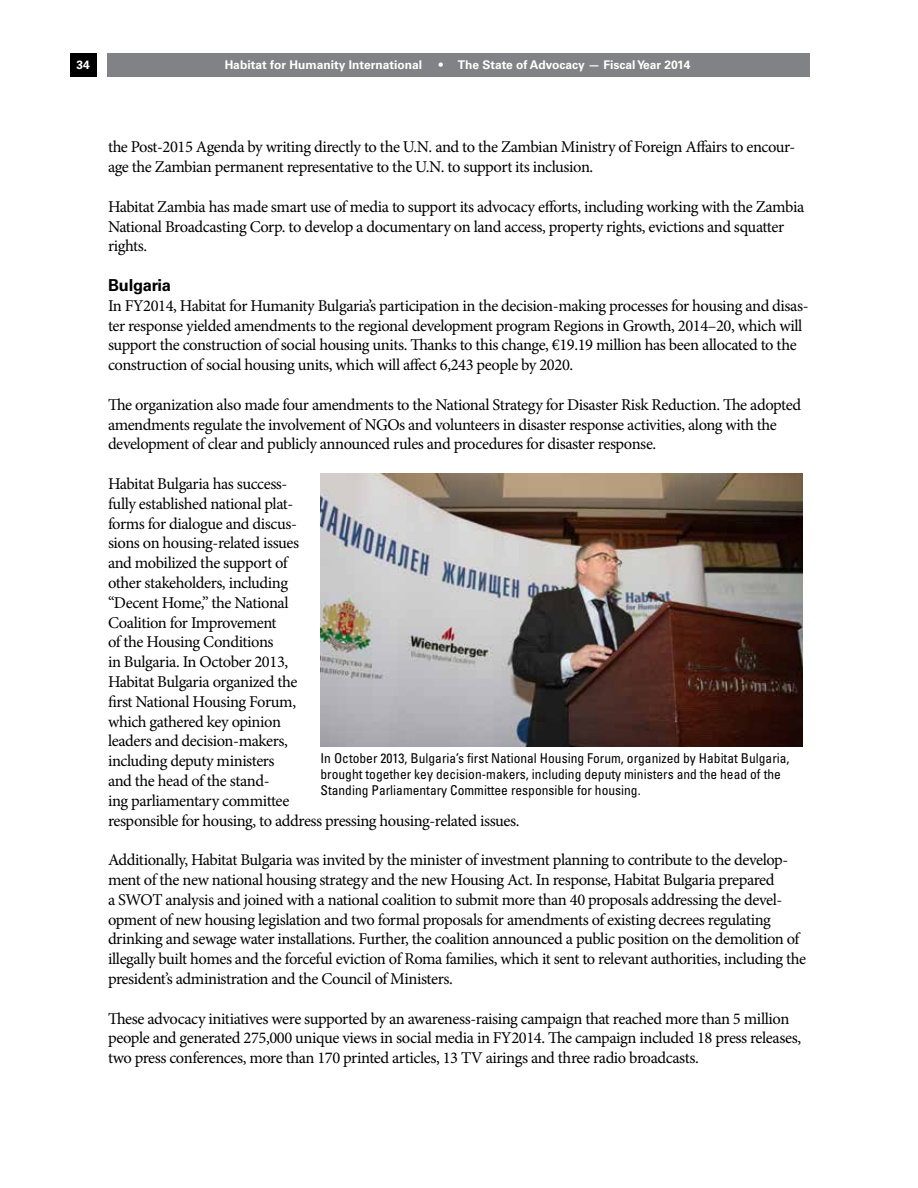
<style>
.page{position:relative;width:918px;height:1188px;background:#fff}
.page>*{position:absolute;margin:0;border:0;box-sizing:border-box;transform-origin:0 0}
.t1{font:16.5px/19.8px "Minion Pro";letter-spacing:-.025em;color:#000}
.t2{font:700 16.5px "Univers LT Std";letter-spacing:-.01em;color:#000}
.t3{font:condensed 13.5px/16.2px "Univers LT Std";color:#000}
.t4{font:700 12px "Univers LT Std";color:#fff}
</style>
<div class="page">
<div style="left:70px;top:53px;width:26px;height:23px;background:#000"></div>
<div style="left:107px;top:53px;width:703px;height:23px;background:#808285"></div>
<img style="left:321px;top:473px;width:482px;height:273px">
<p class="t4" style="left:76px;top:58px;width:15px">34</p>
<p class="t4" style="left:225px;top:58px;width:199px">Habitat for Humanity International</p>
<p class="t4" style="left:439px;top:58px;width:253px">• The State of Advocacy — Fiscal Year 2014</p>
<p class="t1" style="left:108px;top:137px;width:689px">the Post-2015 Agenda by writing directly to the U.N. and to the Zambian Ministry of Foreign Affairs to encour&shy;age the Zambian permanent representative to the U.N. to support its inclusion.</p>
<p class="t1" style="left:108px;top:197px;width:698px">Habitat Zambia has made smart use of media to support its advocacy efforts, including working with the Zambia<br>National Broadcasting Corp. to develop a documentary on land access, property rights, evictions and squatter rights.</p>
<p class="t2" style="left:108px;top:276px;width:64px">Bulgaria</p>
<p class="t1" style="left:108px;top:296px;width:702px">In FY2014, Habitat for Humanity Bulgaria’s participation in the decision-making processes for housing and disas&shy;ter response yielded amendments to the regional development program Regions in Growth, 2014–20, which will support the construction of social housing units. Thanks to this change, €19.19 million has been allocated to the construction of social housing units, which will affect 6,243 people by 2020.</p>
<p class="t1" style="left:108px;top:395px;width:695px">The organization also made four amendments to the National Strategy for Disaster Risk Reduction. The adopted amendments regulate the involvement of NGOs and volunteers in disaster response activities, along with the development of clear and publicly announced rules and procedures for disaster response.</p>
<p class="t1" style="left:108px;top:474px;width:413px">Habitat Bulgaria has success-<br>fully established national plat-<br>forms for dialogue and discus-<br>sions on housing-related issues<br>and mobilized the support of<br>other stakeholders, including<br>“Decent Home,” the National<br>Coalition for Improvement<br>of the Housing Conditions<br>in Bulgaria. In October 2013,<br>Habitat Bulgaria organized the<br>first National Housing Forum,<br>which gathered key opinion<br>leaders and decision-makers,<br>including deputy ministers<br>and the head of the stand-<br>ing parliamentary committee<br>responsible for housing, to address pressing housing-related issues.</p>
<p class="t1" style="left:108px;top:850px;width:700px">Additionally, Habitat Bulgaria was invited by the minister of investment planning to contribute to the develop&shy;ment of the new national housing strategy and the new Housing Act. In response, Habitat Bulgaria prepared<br>a SWOT analysis and joined with a national coalition to submit more than 40 proposals addressing the devel&shy;opment of new housing legislation and two formal proposals for amendments of existing decrees regulating drinking and sewage water installations. Further, the coalition announced a public position on the demolition of illegally built homes and the forceful eviction of Roma families, which it sent to relevant authorities, including the president’s administration and the Council of Ministers.</p>
<p class="t1" style="left:108px;top:1009px;width:695px">These advocacy initiatives were supported by an awareness-raising campaign that reached more than 5 million people and generated 275,000 unique views in social media in FY2014. The campaign included 18 press releases, two press conferences, more than 170 printed articles, 13 TV airings and three radio broadcasts.</p>
<p class="t3" style="left:321px;top:750px;width:471px">In October 2013, Bulgaria’s first National Housing Forum, organized by Habitat Bulgaria, brought together key decision-makers, including deputy ministers and the head of the<br>Standing Parliamentary Committee responsible for housing.</p>
</div>
